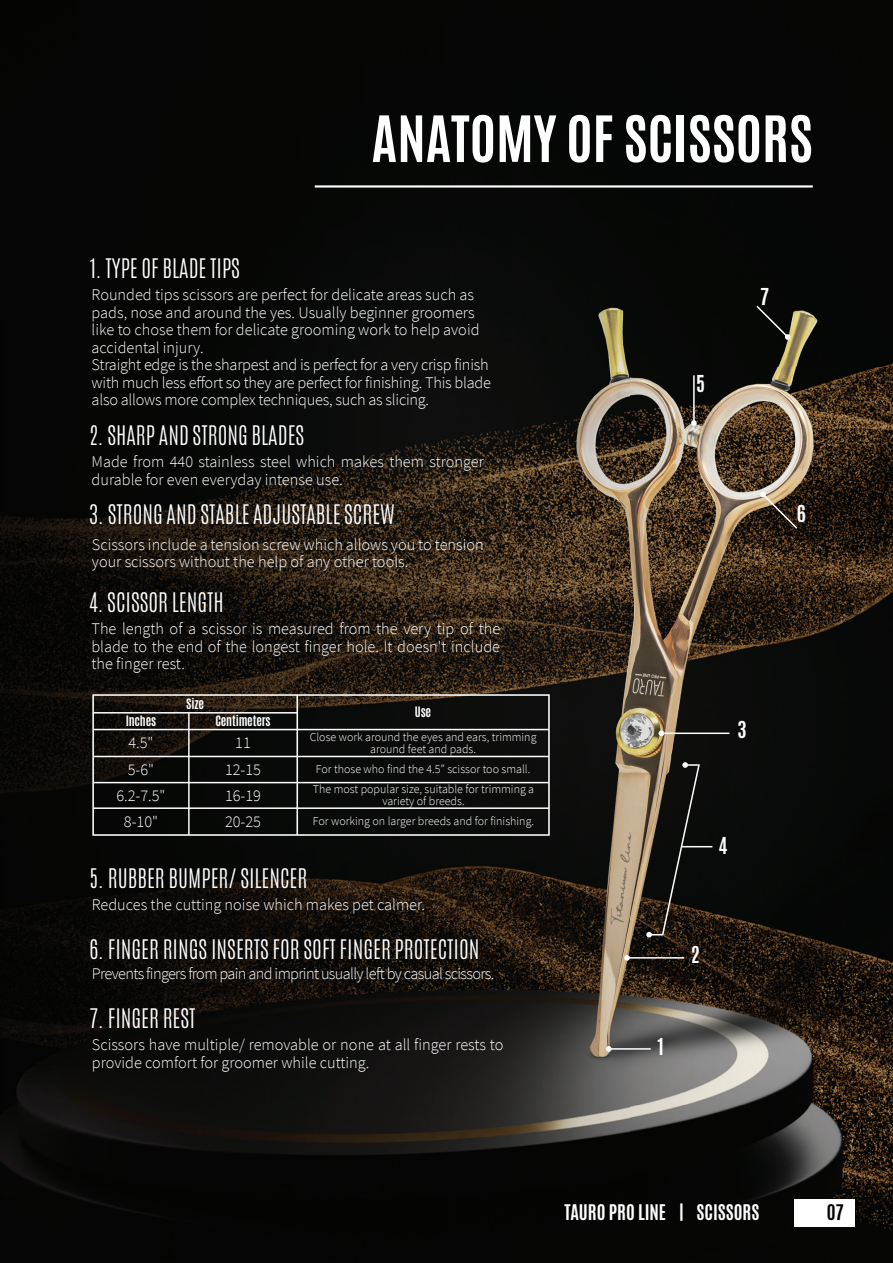
<style>
.page{position:relative;width:893px;height:1263px;background:#fff}
.page>*{position:absolute;margin:0;border:0;box-sizing:border-box;transform-origin:0 0}
.t1{font:700 54.3px "Antonio";color:#fff}
.t2{font:300 22.5px "Antonio";color:#fff}
.t3{font:700 19.5px "Antonio";color:#fff}
.t4{font:700 18px "Antonio";color:#fff}
.t5{font:700 18px "Antonio";color:#040503}
.t6{font:300 16.2px/17.5px "Source Sans Pro";color:#fff}
.t7{font:300 16.2px "Source Sans Pro";letter-spacing:-.04em;color:#fff}
.t8{font:300 12px/12px "Source Sans Pro";color:#fff;text-align:center}
.t9{font:700 12px "Antonio";letter-spacing:-.015em;color:#fff}
</style>
<div class="page">
<img style="left:0;top:0;width:893px;height:1263px">
<div style="left:795px;top:1199px;width:60px;height:27px;background:#fff"></div>
<hr style="left:315px;top:185px;width:498px;height:3px;background:#fff">
<hr style="left:609px;top:1048px;width:42px;height:2px;background:#fff">
<svg style="left:606px;top:1046px;width:6px;height:6px"></svg>
<hr style="left:627px;top:957px;width:57px;height:1px;background:#fff">
<svg style="left:624px;top:955px;width:6px;height:6px"></svg>
<hr style="left:693px;top:375px;width:2px;height:48px;background:#fff">
<svg style="left:691px;top:420px;width:6px;height:6px"></svg>
<svg style="left:755px;top:304px;width:36px;height:36px"></svg>
<svg style="left:760px;top:491px;width:39px;height:39px;background:#544737"></svg>
<hr style="left:661px;top:732px;width:68px;height:2px;background:#fff">
<svg style="left:658px;top:730px;width:6px;height:6px"></svg>
<svg style="left:646px;top:762px;width:55px;height:175px;background:#2c2821"></svg>
<hr style="left:681px;top:846px;width:31px;height:1px;background:#fff">
<div style="left:92px;top:694px;width:458px;height:142px;border:2px solid #fff"></div>
<hr style="left:296px;top:695px;width:2px;height:140px;background:#fff">
<hr style="left:188px;top:713px;width:2px;height:122px;background:#fff">
<hr style="left:93px;top:729px;width:456px;height:1px;background:#fff">
<hr style="left:93px;top:756px;width:456px;height:1px;background:#fff">
<hr style="left:93px;top:712px;width:204px;height:1px;background:#fff">
<hr style="left:93px;top:782px;width:456px;height:1px;background:#fff">
<hr style="left:93px;top:807px;width:456px;height:2px;background:#fff">
<h2 class="t2" style="left:90px;top:252px;width:152px">1. TYPE OF BLADE TIPS</h2>
<h1 class="t1" style="left:371px;top:98px;width:443px">ANATOMY OF SCISSORS</h1>
<p class="t6" style="left:92px;top:286px;width:401px">Rounded tips scissors are perfect for delicate areas such as pads, nose and around the yes. Usually beginner groomers like to chose them for delicate grooming work to help avoid accidental injury.<br>Straight edge is the sharpest and is perfect for a very crisp finish with much less effort so they are perfect for finishing. This blade also allows more complex techniques, such as slicing.</p>
<h2 class="t2" style="left:90px;top:419px;width:216px">2. SHARP AND STRONG BLADES</h2>
<p class="t6" style="left:92px;top:453px;width:394px">Made from 440 stainless steel which makes them stronger durable for even everyday intense use.</p>
<h2 class="t2" style="left:90px;top:498px;width:306px">3. STRONG AND STABLE ADJUSTABLE SCREW</h2>
<p class="t6" style="left:92px;top:536px;width:393px">Scissors include a tension screw which allows you to tension your scissors without the help of any other tools.</p>
<h2 class="t2" style="left:90px;top:586px;width:136px">4. SCISSOR LENGTH</h2>
<p class="t6" style="left:91px;top:620px;width:410px;text-align:justify">The length of a scissor is measured from the very tip of the blade to the end of the longest finger hole. It doesn't include the finger rest.</p>
<p class="t9" style="left:186px;top:695px;width:19px">Size</p>
<p class="t9" style="left:415px;top:703px;width:18px">Use</p>
<p class="t9" style="left:215px;top:712px;width:57px">Centimeters</p>
<p class="t9" style="left:126px;top:712px;width:32px">Inches</p>
<p class="t6" style="left:117px;top:730px;width:50px;line-height:26.2px;text-align:center">4.5"<br>5-6"<br>6.2-7.5"<br>8-10"</p>
<p class="t6" style="left:235px;top:734px;width:17px">11</p>
<p class="t8" style="left:310px;top:731px;width:228px">Close work around the eyes and ears, trimming around feet and pads.</p>
<p class="t8" style="left:313px;top:759px;width:223px;line-height:20px;text-align:left">For those who find the 4.5” scissor too small.<br>The most popular size, suitable for trimming a</p>
<p class="t8" style="left:313px;top:791px;width:223px;line-height:20.4px">variety of breeds.<br>For working on larger breeds and for finishing.</p>
<p class="t6" style="left:225px;top:756px;width:38px;line-height:26.1px;text-align:justify">12-15<br>16-19<br>20-25</p>
<h2 class="t2" style="left:90px;top:862px;width:219px">5. RUBBER BUMPER/ SILENCER</h2>
<p class="t6" style="left:92px;top:896px;width:335px">Reduces the cutting noise which makes pet calmer.</p>
<h2 class="t2" style="left:90px;top:933px;width:391px">6. FINGER RINGS INSERTS FOR SOFT FINGER PROTECTION</h2>
<p class="t7" style="left:92px;top:964px;width:404px">Prevents fingers from pain and imprint usually left by casual scissors.</p>
<h2 class="t2" style="left:90px;top:1002px;width:107px">7. FINGER REST</h2>
<p class="t6" style="left:92px;top:1036px;width:413px">Scissors have multiple/ removable or none at all finger rests to provide comfort for groomer while cutting.</p>
<p class="t3" style="left:657px;top:1032px;width:8px">1</p>
<p class="t3" style="left:696px;top:369px;width:11px">5</p>
<p class="t3" style="left:760px;top:282px;width:11px">7</p>
<p class="t3" style="left:797px;top:499px;width:11px">6</p>
<p class="t3" style="left:738px;top:715px;width:11px">3</p>
<p class="t3" style="left:719px;top:830px;width:11px">4</p>
<p class="t3" style="left:691px;top:940px;width:11px">2</p>
<p class="t4" style="left:564px;top:1198px;width:197px">TAURO PRO LINE | SCISSORS</p>
<p class="t5" style="left:827px;top:1198px;width:19px">07</p>
</div>
